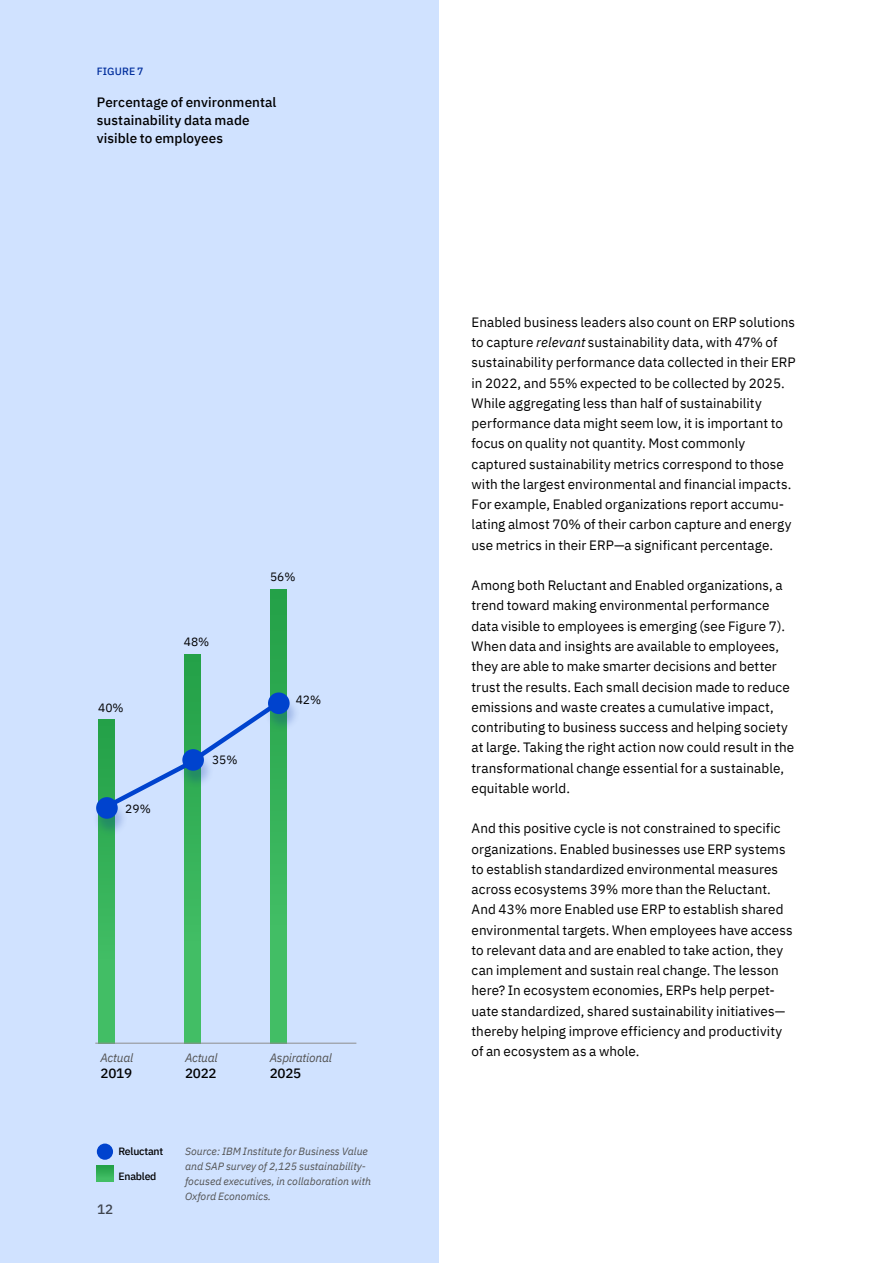
<style>
.page{position:relative;width:893px;height:1263px;background:#fff}
.page>*{position:absolute;margin:0;border:0;box-sizing:border-box;transform-origin:0 0}
.t1{font:13.5px/20.2px "IBM Plex Sans";letter-spacing:.005em;color:#000}
.t2{font:500 13.5px/18px "IBM Plex Sans";letter-spacing:.005em;color:#000}
.t3{font:italic 12px "IBM Plex Sans";letter-spacing:-.02em;color:#525252}
.t4{font:12px "IBM Plex Sans";color:#000}
.t5{font:italic 10.5px/15px "IBM Plex Sans";color:#525252}
.t6{font:500 10.5px "IBM Plex Sans";letter-spacing:-.02em;color:#000}
.t7{font:500 10.5px "IBM Plex Sans";letter-spacing:.01em;color:#002d9c}
.s1{font-style:italic}
</style>
<div class="page">
<div style="left:0;top:0;width:438px;height:1263px;background:#d0e2ff"></div>
<div style="left:270px;top:589px;width:16px;height:454px;background:linear-gradient(to bottom,#24a148,#47c36a)"></div>
<svg style="left:98px;top:719px;width:16px;height:324px;background:#3ab65e"></svg>
<svg style="left:184px;top:654px;width:17px;height:389px;background:#39b55d"></svg>
<svg style="left:97px;top:1165px;width:16px;height:16px"></svg>
<hr style="left:95px;top:1043px;width:261px;height:1px;background:#8d8d8d">
<div style="left:97px;top:1143px;width:16px;height:16px;background:#0043ce;border-radius:50%"></div>
<svg style="left:102px;top:697px;width:182px;height:115px"></svg>
<div style="left:92px;top:800px;width:36px;height:36px;background:#002d9c;opacity:.24"></div>
<div style="left:96px;top:797px;width:22px;height:21px;background:#0043ce;border-radius:50%"></div>
<div style="left:178px;top:752px;width:36px;height:36px;background:#002d9c;opacity:.24"></div>
<div style="left:182px;top:749px;width:22px;height:21px;background:#0043ce;border-radius:50%"></div>
<div style="left:264px;top:695px;width:36px;height:37px;background:#002d9c;opacity:.24"></div>
<div style="left:268px;top:692px;width:22px;height:22px;background:#0043ce;border-radius:50%"></div>
<p class="t7" style="left:97px;top:63px;width:48px">FIGURE 7</p>
<p class="t2" style="left:97px;top:92px;width:181px">Percentage of environmental sustainability data made visible to employees</p>
<p class="t4" style="left:98px;top:698px;width:27px">40%</p>
<p class="t4" style="left:125px;top:799px;width:27px">29%</p>
<p class="t4" style="left:184px;top:632px;width:27px">48%</p>
<p class="t4" style="left:212px;top:750px;width:27px">35%</p>
<p class="t4" style="left:270px;top:568px;width:27px">56%</p>
<p class="t4" style="left:296px;top:690px;width:27px">42%</p>
<p class="t3" style="left:101px;top:1048px;width:34px">Actual</p>
<p class="t2" style="left:101px;top:1063px;width:33px">2019</p>
<p class="t3" style="left:185px;top:1048px;width:34px">Actual</p>
<p class="t2" style="left:185px;top:1063px;width:33px">2022</p>
<p class="t3" style="left:270px;top:1048px;width:64px">Aspirational</p>
<p class="t2" style="left:270px;top:1063px;width:33px">2025</p>
<p class="t6" style="left:118px;top:1143px;width:46px">Reluctant</p>
<p class="t6" style="left:118px;top:1168px;width:40px">Enabled</p>
<p class="t2" style="left:97px;top:1199px;width:18px">12</p>
<p class="t5" style="left:185px;top:1142px;width:187px">Source: IBM Institute for Business Value and SAP survey of 2,125 sustainability&shy;focused executives, in collaboration with Oxford Economics.</p>
<p class="t1" style="left:472px;top:311px;width:326px">Enabled business leaders also count on ERP solutions to capture <span class="s1">relevant</span> sustainability data, with 47% of sustainability performance data collected in their ERP in 2022, and 55% expected to be collected by 2025.<br>While aggregating less than half of sustainability performance data might seem low, it is important to focus on quality not quantity. Most commonly captured sustainability metrics correspond to those with the largest environmental and financial impacts.<br>For example, Enabled organizations report accumu&shy;lating almost 70% of their carbon capture and energy use metrics in their ERP—a significant percentage.</p>
<p class="t1" style="left:472px;top:574px;width:324px">Among both Reluctant and Enabled organizations, a trend toward making environmental performance data visible to employees is emerging (see Figure 7).<br>When data and insights are available to employees, they are able to make smarter decisions and better trust the results. Each small decision made to reduce emissions and waste creates a cumulative impact, contributing to business success and helping society at large. Taking the right action now could result in the transformational change essential for a sustainable, equitable world.</p>
<p class="t1" style="left:472px;top:817px;width:323px">And this positive cycle is not constrained to specific organizations. Enabled businesses use ERP systems to establish standardized environmental measures across ecosystems 39% more than the Reluctant.<br>And 43% more Enabled use ERP to establish shared environmental targets. When employees have access to relevant data and are enabled to take action, they can implement and sustain real change. The lesson here? In ecosystem economies, ERPs help perpet&shy;uate standardized, shared sustainability initiatives— thereby helping improve efficiency and productivity of an ecosystem as a whole.</p>
</div>
